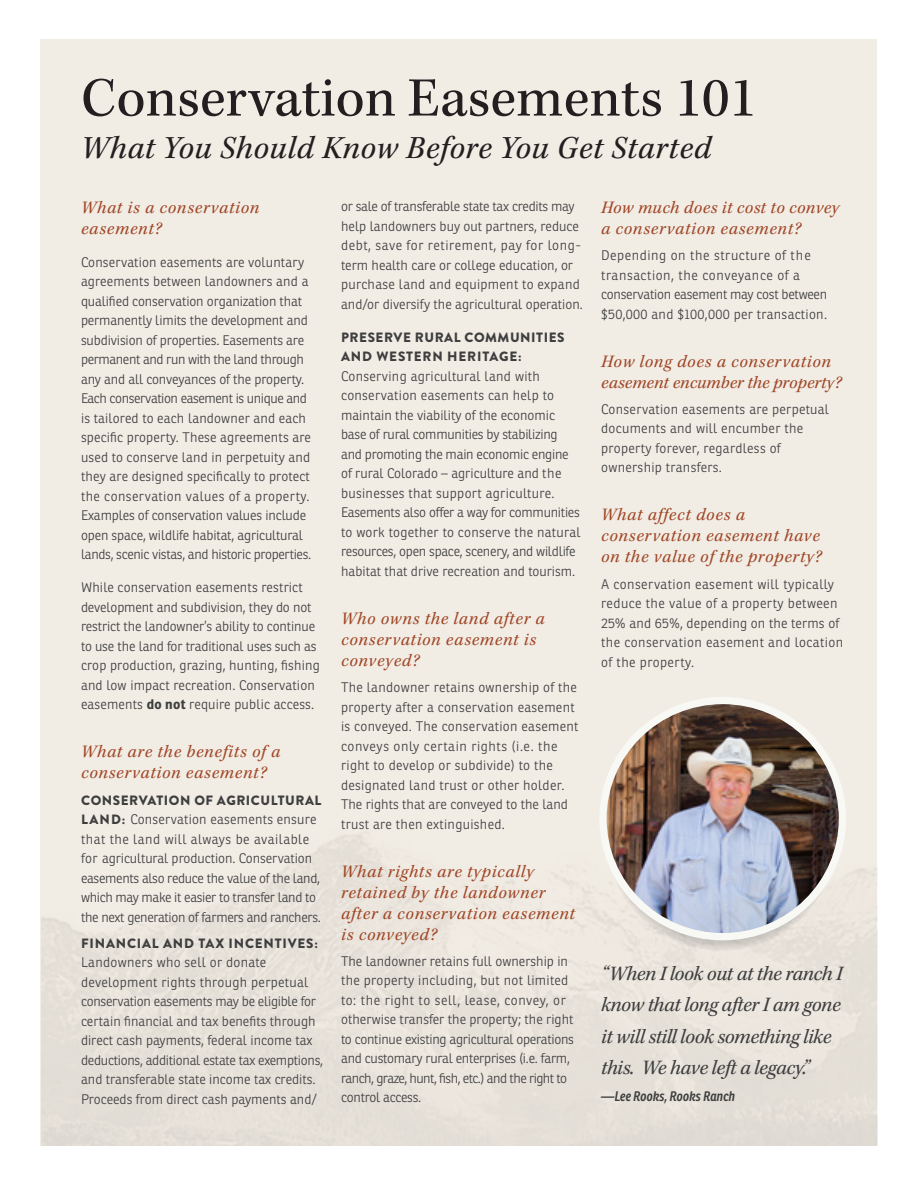
<style>
.page{position:relative;width:918px;height:1188px;background:#fff}
.page>*{position:absolute;margin:0;border:0;box-sizing:border-box;transform-origin:0 0}
.Headline_C{font:57px "Kepler Std";color:#231f20}
.Headline_C-2{font:italic 33px "Kepler Std";letter-spacing:.02em;color:#231f20}
.Headline_C-3{font:italic 21px/31.5px "Kepler Std";letter-spacing:-.02em;color:#3e3e3f}
.subheads{font:italic 18px/21px "Kepler Std";letter-spacing:.04em;color:#a04727}
.subheads-2{font:italic 18px/21px "Kepler Std";letter-spacing:.005em;color:#a04727}
.body_copy{font:300 13.5px/19.5px "Ronnia";color:#3e3e3f}
.Headline_C-4{font:300 13.5px/19.5px "Ronnia";color:#3e3e3f}
.body_copy-2{font:300 13.5px/19.5px "Ronnia";letter-spacing:.02em;color:#3e3e3f}
.body_copy-3{font:300 13.5px/19.5px "Ronnia";letter-spacing:-.025em;color:#3e3e3f}
.body_copy-4{font:300 13.5px/19.5px "Ronnia";letter-spacing:.03em;color:#3e3e3f}
.Headline_C-5{font:italic 600 13.5px "Ronnia Cond";color:#3e3e3f}
.s1{font-weight:700}
.s2{font-family:"Brandon Grotesque";font-weight:900}
</style>
<div class="page">
<div style="left:40px;top:39px;width:838px;height:1107px;background:#f1ece4"></div>
<img style="left:41px;top:747px;width:837px;height:399px">
<img style="left:603px;top:704px;width:239px;height:233px">
<div style="left:599px;top:697px;width:247px;height:243px;border:7px solid #f8f8f4;border-radius:50%"></div>
<p class="Headline_C" style="left:81px;top:66px;width:677px">Conservation Easements 101</p>
<p class="Headline_C-2" style="left:81px;top:129px;width:632px">What You Should Know Before You Get Started</p>
<p class="subheads" style="left:81px;top:198px;width:180px">What is a conservation easement?</p>
<p class="body_copy" style="left:81px;top:252px;width:232px">Conservation easements are voluntary agreements between landowners and a qualified conservation organization that permanently limits the development and subdivision of properties. Easements are permanent and run with the land through any and all conveyances of the property.<br>Each conservation easement is unique and is tailored to each landowner and each specific property. These agreements are used to conserve land in perpetuity and they are designed specifically to protect the conservation values of a property.<br>Examples of conservation values include open space, wildlife habitat, agricultural lands, scenic vistas, and historic properties.</p>
<p class="body_copy" style="left:81px;top:578px;width:240px">While conservation easements restrict development and subdivision, they do not restrict the landowner’s ability to continue to use the land for traditional uses such as crop production, grazing, hunting, fishing and low impact recreation. Conservation easements <span class="s1">do not</span> require public access.</p>
<p class="subheads" style="left:81px;top:742px;width:201px">What are the benefits of a conservation easement?</p>
<p class="body_copy-3" style="left:81px;top:790px;width:242px"><span class="s2">CONSERVATION OF AGRICULTURAL LAND:</span> Conservation easements ensure that the land will always be available for agricultural production. Conservation easements also reduce the value of the land, which may make it easier to transfer land to the next generation of farmers and ranchers.</p>
<p class="Headline_C-4" style="left:81px;top:933px;width:244px"><span class="s2">FINANCIAL AND TAX INCENTIVES:<br></span>Landowners who sell or donate development rights through perpetual conservation easements may be eligible for certain financial and tax benefits through direct cash payments, federal income tax deductions, additional estate tax exemptions, and transferable state income tax credits.<br>Proceeds from direct cash payments and/</p>
<p class="subheads" style="left:601px;top:198px;width:240px">How much does it cost to convey a conservation easement?</p>
<p class="body_copy-2" style="left:601px;top:246px;width:228px">Depending on the structure of the transaction, the conveyance of a conservation easement may cost between $50,000 and $100,000 per transaction.</p>
<p class="subheads-2" style="left:601px;top:351px;width:242px">How long does a conservation easement encumber the property?</p>
<p class="body_copy-2" style="left:601px;top:399px;width:229px">Conservation easements are perpetual documents and will encumber the property forever, regardless of ownership transfers.</p>
<p class="subheads" style="left:601px;top:505px;width:222px">What affect does a conservation easement have on the value of the property?</p>
<p class="body_copy-4" style="left:601px;top:574px;width:244px">A conservation easement will typically reduce the value of a property between 25% and 65%, depending on the terms of the conservation easement and location of the property.</p>
<p class="Headline_C-4" style="left:341px;top:197px;width:243px">or sale of transferable state tax credits may help landowners buy out partners, reduce debt, save for retirement, pay for long&shy;term health care or college education, or purchase land and equipment to expand and/or diversify the agricultural operation.</p>
<p class="body_copy" style="left:341px;top:327px;width:241px"><span class="s2">PRESERVE RURAL COMMUNITIES AND WESTERN HERITAGE:<br></span>Conserving agricultural land with conservation easements can help to maintain the viability of the economic base of rural communities by stabilizing and promoting the main economic engine of rural Colorado – agriculture and the businesses that support agriculture.<br>Easements also offer a way for communities to work together to conserve the natural resources, open space, scenery, and wildlife habitat that drive recreation and tourism.</p>
<p class="subheads" style="left:341px;top:609px;width:205px">Who owns the land after a conservation easement is conveyed?</p>
<p class="body_copy-2" style="left:341px;top:678px;width:239px">The landowner retains ownership of the property after a conservation easement is conveyed. The conservation easement conveys only certain rights (i.e. the right to develop or subdivide) to the designated land trust or other holder.<br>The rights that are conveyed to the land trust are then extinguished.</p>
<p class="subheads" style="left:341px;top:861px;width:235px">What rights are typically retained by the landowner after a conservation easement is conveyed?</p>
<p class="body_copy" style="left:341px;top:951px;width:234px">The landowner retains full ownership in the property including, but not limited to: the right to sell, lease, convey, or otherwise transfer the property; the right to continue existing agricultural operations and customary rural enterprises (i.e. farm, ranch, graze, hunt, fish, etc.) and the right to control access.</p>
<p class="Headline_C-3" style="left:601px;top:958px;width:243px">“When I look out at the ranch I know that long after I am gone it will still look something like this. We have left a legacy.”</p>
<p class="Headline_C-5" style="left:601px;top:1088px;width:136px">—Lee Rooks, Rooks Ranch</p>
</div>
